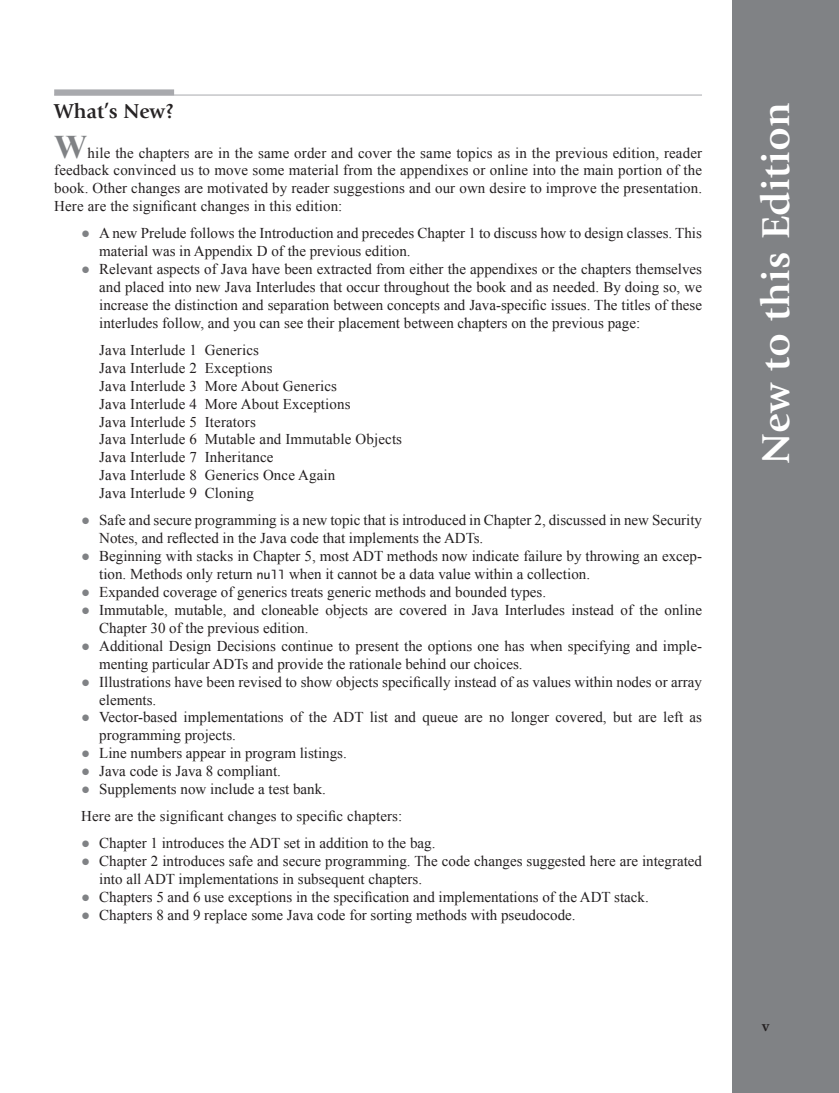
<style>
.page{position:relative;width:839px;height:1093px;background:#fff}
.page>*{position:absolute;margin:0;border:0;box-sizing:border-box;transform-origin:0 0}
.t1{font:700 40.5px "Giovanni Std";letter-spacing:.01em;color:#fff}
.t2{font:700 21px "Giovanni Std";color:#262324}
.t3{font:15px/18px "Times New Roman";color:#231f20}
.t4{font:700 15px "Giovanni Std";color:#231f20}
.s1{font-weight:700;font-size:33px;color:#808285}
.s2{color:#808285}
.s3{font-family:"Lucida Sans Typewriter Std";font-size:12px}
</style>
<div class="page">
<div style="left:732px;top:0;width:106px;height:1093px;background:#808285"></div>
<hr style="left:54px;top:95px;width:647px;height:1px;background:#a8a9ad">
<div style="left:54px;top:89px;width:120px;height:6px;background:#a8a9ad"></div>
<h2 class="t2" style="left:54px;top:99px;width:121px">What’s New?</h2>
<p class="t3" style="left:54px;top:143px;width:649px;text-align:justify"><span class="s1">W</span>hile the chapters are in the same order and cover the same topics as in the previous edition, reader feedback convinced us to move some material from the appendixes or online into the main portion of the book. Other changes are motivated by reader suggestions and our own desire to improve the presentation.<br>Here are the significant changes in this edition:</p>
<p class="t3" style="left:99px;top:224px;width:604px;text-indent:-18px"><span class="s2">●</span> A new Prelude follows the Introduction and precedes Chapter 1 to discuss how to design classes. This material was in Appendix D of the previous edition.</p>
<p class="t3" style="left:99px;top:260px;width:604px;text-align:justify;text-indent:-18px"><span class="s2">●</span> Relevant aspects of Java have been extracted from either the appendixes or the chapters themselves and placed into new Java Interludes that occur throughout the book and as needed. By doing so, we increase the distinction and separation between concepts and Java-specific issues. The titles of these interludes follow, and you can see their placement between chapters on the previous page:</p>
<p class="t3" style="left:99px;top:341px;width:304px">Java Interlude 1 Generics<br>Java Interlude 2 Exceptions<br>Java Interlude 3 More About Generics<br>Java Interlude 4 More About Exceptions<br>Java Interlude 5 Iterators<br>Java Interlude 6 Mutable and Immutable Objects<br>Java Interlude 7 Inheritance<br>Java Interlude 8 Generics Once Again<br>Java Interlude 9 Cloning</p>
<p class="t3" style="left:99px;top:511px;width:604px;text-indent:-18px"><span class="s2">●</span> Safe and secure programming is a new topic that is introduced in Chapter 2, discussed in new Security<br>Notes, and reflected in the Java code that implements the ADTs.</p>
<p class="t3" style="left:99px;top:547px;width:604px;text-indent:-18px"><span class="s2">●</span> Beginning with stacks in Chapter 5, most ADT methods now indicate failure by throwing an excep&shy;tion. Methods only return <span class="s3">null</span> when it cannot be a data value within a collection.</p>
<p class="t3" style="left:81px;top:583px;width:466px"><span class="s2">●</span> Expanded coverage of generics treats generic methods and bounded types.</p>
<p class="t3" style="left:99px;top:601px;width:604px;text-indent:-18px"><span class="s2">●</span> Immutable, mutable, and cloneable objects are covered in Java Interludes instead of the online<br>Chapter 30 of the previous edition.</p>
<p class="t3" style="left:99px;top:636px;width:604px;text-indent:-18px"><span class="s2">●</span> Additional Design Decisions continue to present the options one has when specifying and imple&shy;menting particular ADTs and provide the rationale behind our choices.</p>
<p class="t3" style="left:99px;top:672px;width:604px;text-indent:-18px"><span class="s2">●</span> Illustrations have been revised to show objects specifically instead of as values within nodes or array elements.</p>
<p class="t3" style="left:99px;top:708px;width:604px;text-indent:-18px"><span class="s2">●</span> Vector-based implementations of the ADT list and queue are no longer covered, but are left as programming projects.</p>
<p class="t3" style="left:81px;top:744px;width:267px"><span class="s2">●</span> Line numbers appear in program listings.</p>
<p class="t3" style="left:81px;top:762px;width:201px"><span class="s2">●</span> Java code is Java 8 compliant.</p>
<p class="t3" style="left:81px;top:775px;width:322px;line-height:27px"><span class="s2">●</span> Supplements now include a test bank.<br>Here are the significant changes to specific chapters:</p>
<p class="t3" style="left:81px;top:834px;width:355px"><span class="s2">●</span> Chapter 1 introduces the ADT set in addition to the bag.</p>
<p class="t3" style="left:99px;top:852px;width:604px;text-indent:-18px"><span class="s2">●</span> Chapter 2 introduces safe and secure programming. The code changes suggested here are integrated into all ADT implementations in subsequent chapters.</p>
<p class="t3" style="left:81px;top:888px;width:569px"><span class="s2">●</span> Chapters 5 and 6 use exceptions in the specification and implementations of the ADT stack.</p>
<p class="t3" style="left:81px;top:905px;width:495px"><span class="s2">●</span> Chapters 8 and 9 replace some Java code for sorting methods with pseudocode.</p>
<h1 class="t1" style="left:752px;top:464px;width:364px;rotate:-90deg">New to this Edition</h1>
<p class="t4" style="left:761px;top:1017px;width:9px">v</p>
</div>
